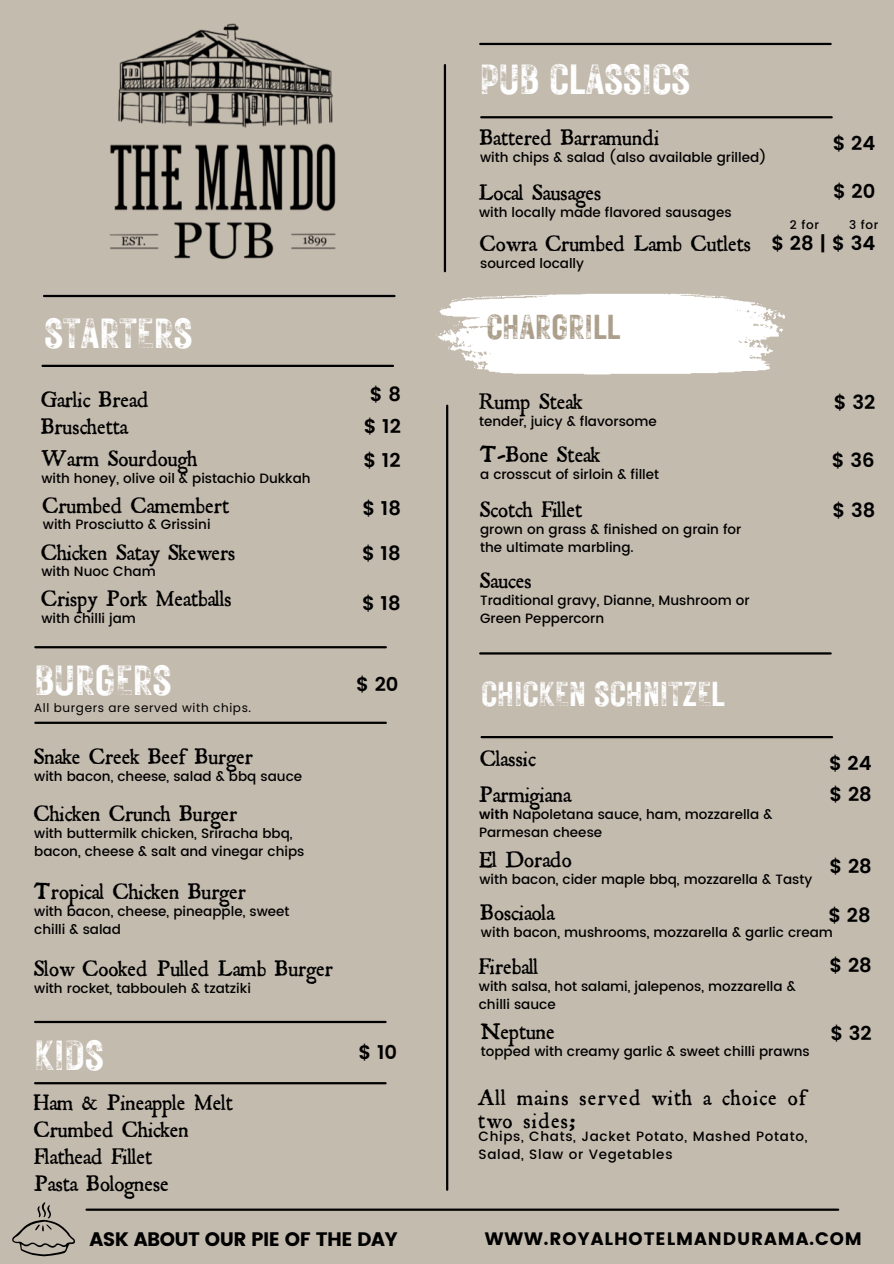
<style>
.page{position:relative;width:894px;height:1264px;background:#fff}
.page>*{position:absolute;margin:0;border:0;box-sizing:border-box;transform-origin:0 0}
.t1{font:42px "Rustic Printed Stamp";letter-spacing:-.03em;color:#fff}
.t2{font:34.5px "Rustic Printed Stamp";letter-spacing:-.03em;color:#fff}
.t3{font:34.5px "Rustic Printed Stamp";letter-spacing:-.03em;color:#ab9e8a}
.t4{font:24px/27px "Roman Antique";color:#000}
.t5{font:24px/23.7px "Roman Antique";letter-spacing:.05em;color:#000}
.t6{font:600 19.5px/31.5px "Poppins";color:#000;text-align:center}
.t7{font:19.5px "Poppins";letter-spacing:-.03em;color:#000}
.t8{font:18px "Poppins";letter-spacing:.05em;color:#000}
.t9{font:500 13.5px/18px "Poppins";color:#000}
.t10{font:500 13.5px/18px "Poppins";letter-spacing:.05em;color:#000}
.t11{font:12px "Poppins";letter-spacing:.05em;color:#000}
.t12{font:500 12px "Poppins";letter-spacing:.05em;color:#000}
.s1{font-weight:600}
</style>
<div class="page">
<div style="left:0;top:0;width:893px;height:1263px;background:#c4bbaf"></div>
<hr style="left:480px;top:43px;width:350px;height:2px;background:#000">
<hr style="left:35px;top:646px;width:351px;height:2px;background:#000">
<hr style="left:35px;top:1020px;width:350px;height:3px;background:#000">
<hr style="left:86px;top:1208px;width:751px;height:2px;background:#000">
<hr style="left:42px;top:365px;width:351px;height:2px;background:#000">
<hr style="left:481px;top:116px;width:350px;height:2px;background:#000">
<hr style="left:35px;top:721px;width:351px;height:3px;background:#000">
<hr style="left:35px;top:1082px;width:350px;height:2px;background:#000">
<hr style="left:446px;top:405px;width:2px;height:784px;background:#000">
<hr style="left:480px;top:652px;width:350px;height:2px;background:#000">
<hr style="left:481px;top:736px;width:350px;height:2px;background:#000">
<svg style="left:436px;top:293px;width:349px;height:81px"></svg>
<svg style="left:12px;top:1202px;width:63px;height:54px"></svg>
<img style="left:43px;top:23px;width:405px;height:282px">
<h1 class="t1" style="left:44px;top:305px;width:151px">STARTERS</h1>
<h3 class="t4" style="left:41px;top:389px;width:109px">Garlic Bread<br>Bruschetta</h3>
<h3 class="t4" style="left:41px;top:448px;width:158px">Warm Sourdough</h3>
<p class="t9" style="left:41px;top:469px;width:271px">with honey, olive oil &amp; pistachio Dukkah</p>
<h3 class="t4" style="left:43px;top:495px;width:188px">Crumbed Camembert</h3>
<p class="t9" style="left:43px;top:516px;width:169px">with Prosciutto &amp; Grissini</p>
<h3 class="t4" style="left:41px;top:542px;width:196px">Chicken Satay Skewers</h3>
<p class="t9" style="left:41px;top:562px;width:116px">with Nuoc Cham</p>
<h3 class="t4" style="left:41px;top:589px;width:192px">Crispy Pork Meatballs</h3>
<p class="t9" style="left:41px;top:609px;width:96px">with chilli jam</p>
<h1 class="t1" style="left:34px;top:652px;width:139px">BURGERS</h1>
<p class="t11" style="left:34px;top:699px;width:218px">All burgers are served with chips.</p>
<h3 class="t4" style="left:34px;top:746px;width:220px">Snake Creek Beef Burger</h3>
<p class="t9" style="left:34px;top:767px;width:269px">with bacon, cheese, salad &amp; bbq sauce</p>
<h3 class="t4" style="left:34px;top:803px;width:205px">Chicken Crunch Burger</h3>
<p class="t9" style="left:34px;top:824px;width:271px">with buttermilk chicken, Sriracha bbq, bacon, cheese &amp; salt and vinegar chips</p>
<h3 class="t4" style="left:34px;top:881px;width:213px">Tropical Chicken Burger</h3>
<p class="t9" style="left:34px;top:902px;width:257px">with bacon, cheese, pineapple, sweet chilli &amp; salad</p>
<h3 class="t4" style="left:34px;top:958px;width:300px">Slow Cooked Pulled Lamb Burger</h3>
<p class="t9" style="left:34px;top:979px;width:218px">with rocket, tabbouleh &amp; tzatziki</p>
<h1 class="t1" style="left:34px;top:1026px;width:72px">KIDS</h1>
<h3 class="t4" style="left:34px;top:1092px;width:200px">Ham &amp; Pineapple Melt<br>Crumbed Chicken<br>Flathead Fillet<br>Pasta Bolognese</h3>
<h3 class="t6" style="left:363px;top:378px;width:39px">$ 8 $ 12</h3>
<h3 class="t6" style="left:363px;top:444px;width:39px">$ 12</h3>
<h3 class="t6" style="left:362px;top:493px;width:40px">$ 18</h3>
<h3 class="t6" style="left:362px;top:537px;width:40px">$ 18</h3>
<h3 class="t6" style="left:362px;top:587px;width:40px">$ 18</h3>
<h3 class="t6" style="left:356px;top:668px;width:44px">$ 20</h3>
<h3 class="t6" style="left:358px;top:1036px;width:40px">$ 10</h3>
<h3 class="t7" style="left:89px;top:1228px;width:310px">ASK ABOUT OUR PIE OF THE DAY</h3>
<h1 class="t1" style="left:479px;top:51px;width:213px">PUB CLASSICS</h1>
<h3 class="t4" style="left:480px;top:128px;width:181px">Battered Barramundi</h3>
<p class="t9" style="left:480px;top:148px;width:288px">with chips &amp; salad (also available grilled)</p>
<h3 class="t4" style="left:479px;top:182px;width:124px">Local Sausages</h3>
<p class="t9" style="left:479px;top:203px;width:254px">with locally made flavored sausages</p>
<h3 class="t6" style="left:832px;top:127px;width:44px">$ 24</h3>
<h3 class="t6" style="left:832px;top:176px;width:44px">$ 20</h3>
<p class="t12" style="left:789px;top:217px;width:31px">2 for</p>
<p class="t12" style="left:848px;top:217px;width:31px">3 for</p>
<h3 class="t4" style="left:480px;top:233px;width:272px">Cowra Crumbed Lamb Cutlets</h3>
<p class="t9" style="left:480px;top:254px;width:105px">sourced locally</p>
<h2 class="t3" style="left:485px;top:304px;width:137px">CHARGRILL</h2>
<h3 class="t4" style="left:479px;top:391px;width:105px">Rump Steak</h3>
<p class="t9" style="left:479px;top:412px;width:179px">tender, juicy &amp; flavorsome</p>
<h3 class="t4" style="left:480px;top:444px;width:122px">T-Bone Steak</h3>
<p class="t9" style="left:480px;top:465px;width:180px">a crosscut of sirloin &amp; fillet</p>
<h3 class="t4" style="left:480px;top:499px;width:104px">Scotch Fillet</h3>
<p class="t9" style="left:480px;top:520px;width:263px">grown on grass &amp; finished on grain for the ultimate marbling.</p>
<h3 class="t4" style="left:480px;top:571px;width:53px">Sauces</h3>
<p class="t9" style="left:480px;top:591px;width:271px">Traditional gravy, Dianne, Mushroom or<br>Green Peppercorn</p>
<h2 class="t2" style="left:480px;top:671px;width:246px">CHICKEN SCHNITZEL</h2>
<h3 class="t6" style="left:771px;top:227px;width:105px">$28|$34</h3>
<h3 class="t6" style="left:833px;top:386px;width:43px">$ 32</h3>
<h3 class="t6" style="left:831px;top:444px;width:44px">$ 36</h3>
<h3 class="t6" style="left:832px;top:495px;width:44px">$ 38</h3>
<h3 class="t4" style="left:479px;top:744px;width:94px;line-height:35.5px">Classic<br>Parmigiana</h3>
<p class="t9" style="left:479px;top:805px;width:295px"><span class="s1">with</span> Napoletana sauce, ham, mozzarella &amp;<br>Parmesan cheese</p>
<h3 class="t4" style="left:479px;top:849px;width:94px">El Dorado</h3>
<p class="t9" style="left:479px;top:869px;width:334px">with bacon, cider maple bbq, mozzarella &amp; Tasty</p>
<h3 class="t4" style="left:481px;top:902px;width:75px">Bosciaola</h3>
<p class="t9" style="left:481px;top:923px;width:353px">with bacon, mushrooms, mozzarella &amp; garlic cream</p>
<h3 class="t4" style="left:478px;top:956px;width:61px">Fireball</h3>
<p class="t9" style="left:478px;top:977px;width:318px">with salsa, hot salami, jalepenos, mozzarella &amp; chilli sauce</p>
<h3 class="t4" style="left:480px;top:1021px;width:76px">Neptune</h3>
<p class="t9" style="left:480px;top:1042px;width:330px">topped with creamy garlic &amp; sweet chilli prawns</p>
<h3 class="t6" style="left:828px;top:747px;width:44px">$ 24</h3>
<h3 class="t6" style="left:829px;top:778px;width:44px">$ 28</h3>
<h3 class="t6" style="left:829px;top:850px;width:44px">$ 28</h3>
<h3 class="t6" style="left:828px;top:899px;width:44px">$ 28</h3>
<h3 class="t6" style="left:829px;top:949px;width:44px">$ 28</h3>
<h3 class="t6" style="left:830px;top:1017px;width:43px">$ 32</h3>
<h3 class="t5" style="left:478px;top:1088px;width:330px">All mains served with a choice of two sides;</h3>
<p class="t10" style="left:478px;top:1127px;width:330px">Chips, Chats, Jacket Potato, Mashed Potato,<br>Salad, Slaw or Vegetables</p>
<h3 class="t8" style="left:484px;top:1228px;width:378px">WWW.ROYALHOTELMANDURAMA.COM</h3>
</div>
